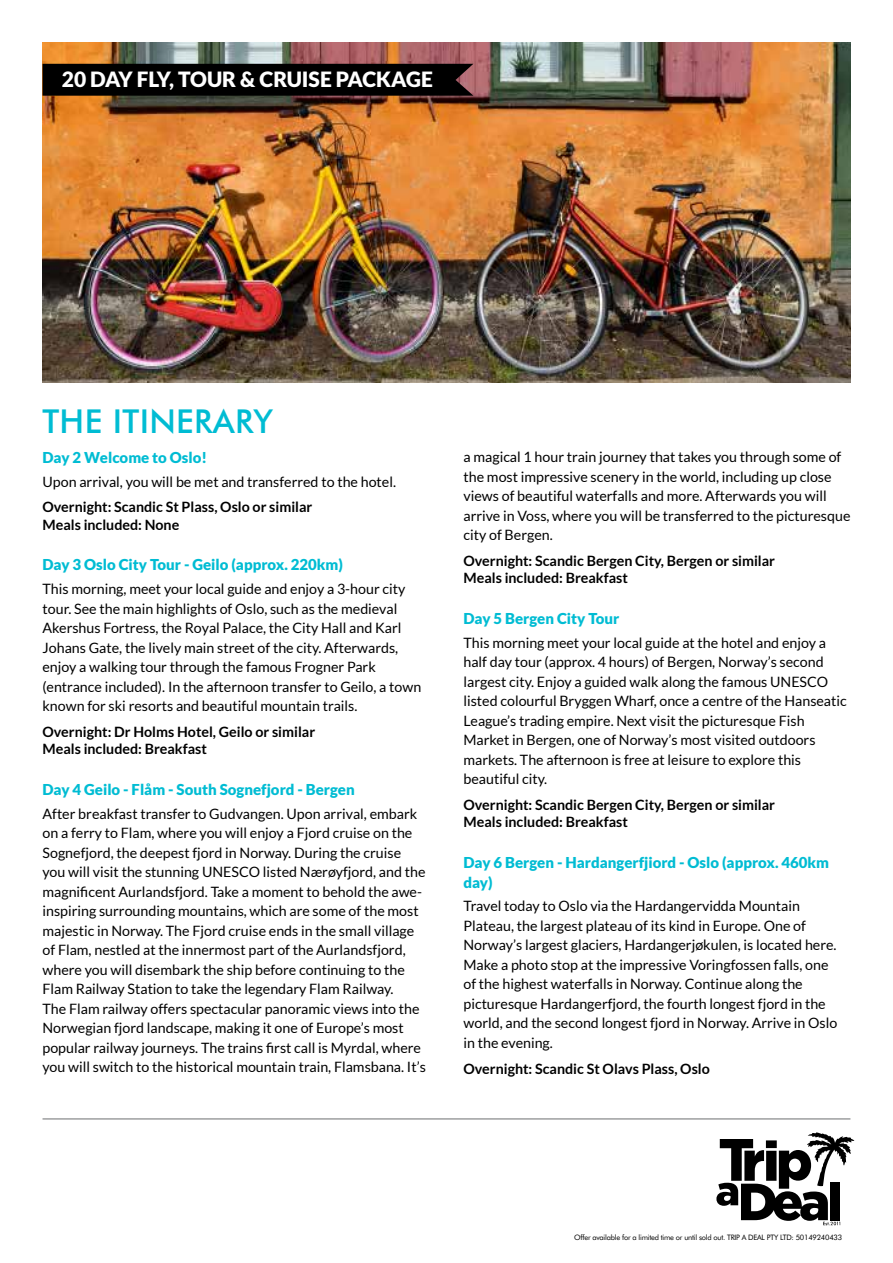
<style>
.page{position:relative;width:893px;height:1263px;background:#fff}
.page>*{position:absolute;margin:0;border:0;box-sizing:border-box;transform-origin:0 0}
.t1{font:500 33px "Futura BT";letter-spacing:.01em;color:#00bcd3}
.t2{font:900 21px "Lato";color:#fff}
.t3{font:900 15px/19.5px "Lato";color:#00bcd3}
.t4{font:14.25px/19.5px "Lato";color:#000}
.t5{font:700 14.25px/17.2px "Lato";color:#000}
.t6{font:7.5px "Futura BT";letter-spacing:-.03em;color:#000}
</style>
<div class="page">
<svg style="left:716px;top:1132px;width:138px;height:93px"></svg>
<hr style="left:43px;top:1119px;width:807px;height:1px;background:#6d6e71">
<img style="left:43px;top:43px;width:807px;height:340px">
<div style="left:43px;top:64px;width:430px;height:32px;background:#000"></div>
<h2 class="t2" style="left:62px;top:67px;width:372px">20 DAY FLY, TOUR &amp; CRUISE PACKAGE</h2>
<h1 class="t1" style="left:43px;top:402px;width:232px">THE ITINERARY</h1>
<p class="t3" style="left:43px;top:447px;width:166px">Day 2 Welcome to Oslo!</p>
<p class="t4" style="left:43px;top:472px;width:355px">Upon arrival, you will be met and transferred to the hotel.</p>
<p class="t5" style="left:43px;top:498px;width:271px">Overnight: Scandic St Plass, Oslo or similar<br>Meals included: None</p>
<p class="t3" style="left:43px;top:555px;width:302px">Day 3 Oslo City Tour - Geilo (approx. 220km)</p>
<p class="t4" style="left:43px;top:579px;width:380px">This morning, meet your local guide and enjoy a 3-hour city tour. See the main highlights of Oslo, such as the medieval Akershus Fortress, the Royal Palace, the City Hall and Karl Johans Gate, the lively main street of the city. Afterwards, enjoy a walking tour through the famous Frogner Park (entrance included). In the afternoon transfer to Geilo, a town known for ski resorts and beautiful mountain trails.</p>
<p class="t5" style="left:43px;top:723px;width:274px">Overnight: Dr Holms Hotel, Geilo or similar<br>Meals included: Breakfast</p>
<p class="t3" style="left:43px;top:779px;width:314px">Day 4 Geilo - Flåm - South Sognefjord - Bergen</p>
<p class="t4" style="left:43px;top:804px;width:385px">After breakfast transfer to Gudvangen. Upon arrival, embark on a ferry to Flam, where you will enjoy a Fjord cruise on the Sognefjord, the deepest fjord in Norway. During the cruise you will visit the stunning UNESCO listed Nærøyfjord, and the magnificent Aurlandsfjord. Take a moment to behold the awe&shy;inspiring surrounding mountains, which are some of the most majestic in Norway. The Fjord cruise ends in the small village of Flam, nestled at the innermost part of the Aurlandsfjord, where you will disembark the ship before continuing to the Flam Railway Station to take the legendary Flam Railway.<br>The Flam railway offers spectacular panoramic views into the Norwegian fjord landscape, making it one of Europe’s most popular railway journeys. The trains first call is Myrdal, where you will switch to the historical mountain train, Flamsbana. It’s</p>
<p class="t4" style="left:463px;top:447px;width:388px">a magical 1 hour train journey that takes you through some of the most impressive scenery in the world, including up close views of beautiful waterfalls and more. Afterwards you will arrive in Voss, where you will be transferred to the picturesque city of Bergen.</p>
<p class="t5" style="left:463px;top:552px;width:313px">Overnight: Scandic Bergen City, Bergen or similar<br>Meals included: Breakfast</p>
<p class="t3" style="left:463px;top:608px;width:157px">Day 5 Bergen City Tour</p>
<p class="t4" style="left:463px;top:633px;width:385px">This morning meet your local guide at the hotel and enjoy a half day tour (approx. 4 hours) of Bergen, Norway’s second largest city. Enjoy a guided walk along the famous UNESCO listed colourful Bryggen Wharf, once a centre of the Hanseatic League’s trading empire. Next visit the picturesque Fish Market in Bergen, one of Norway’s most visited outdoors markets. The afternoon is free at leisure to explore this beautiful city.</p>
<p class="t5" style="left:463px;top:796px;width:313px">Overnight: Scandic Bergen City, Bergen or similar<br>Meals included: Breakfast</p>
<p class="t3" style="left:463px;top:852px;width:367px">Day 6 Bergen - Hardangerfjiord - Oslo (approx. 460km day)</p>
<p class="t4" style="left:463px;top:896px;width:375px">Travel today to Oslo via the Hardangervidda Mountain Plateau, the largest plateau of its kind in Europe. One of Norway’s largest glaciers, Hardangerjøkulen, is located here.<br>Make a photo stop at the impressive Voringfossen falls, one of the highest waterfalls in Norway. Continue along the picturesque Hardangerfjord, the fourth longest fjord in the world, and the second longest fjord in Norway. Arrive in Oslo in the evening.</p>
<p class="t5" style="left:463px;top:1059px;width:248px">Overnight: Scandic St Olavs Plass, Oslo</p>
<p class="t6" style="left:574px;top:1232px;width:269px">Offer available for a limited time or until sold out. TRIP A DEAL PTY LTD: 50149240433</p>
</div>
